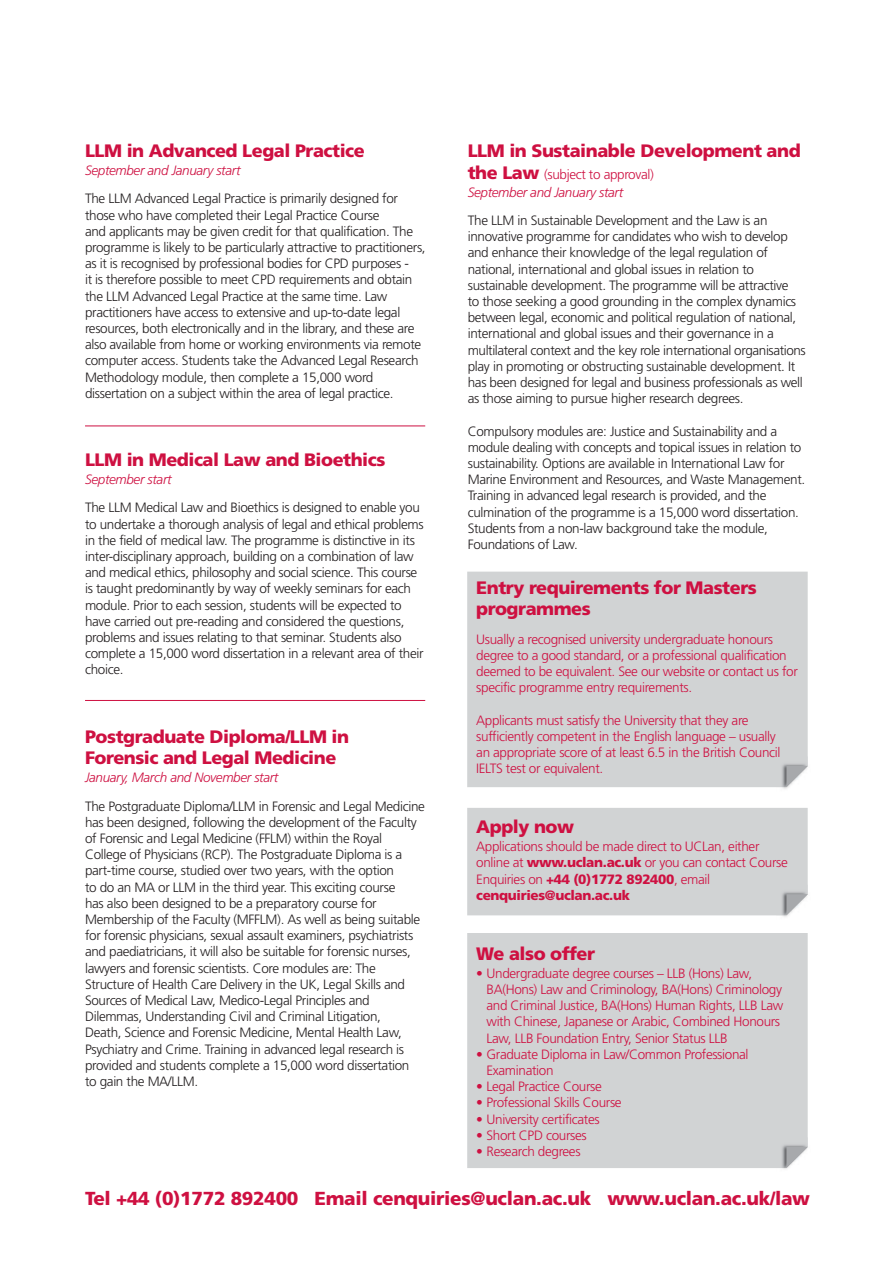
<style>
.page{position:relative;width:893px;height:1263px;background:#fff}
.page>*{position:absolute;margin:0;border:0;box-sizing:border-box;transform-origin:0 0}
.t1{font:900 18.9px "Frutiger";letter-spacing:-.015em;color:#ce1041}
.t2{font:900 18px/21.6px "Frutiger";letter-spacing:-.025em;color:#ce1041}
.t3{font:300 13.5px/16.2px "Frutiger";letter-spacing:-.025em;color:#231f20}
.t4{font:300 13.5px/16.2px "Frutiger";letter-spacing:-.025em;color:#ce1041}
.t5{font:italic 300 13.5px/18.3px "Frutiger";letter-spacing:-.025em;color:#ce1041}
.s1{font-weight:900;font-style:normal;font-size:18px}
.s2{font-style:normal}
.s3{font-weight:900}
</style>
<div class="page">
<div style="left:467px;top:572px;width:341px;height:215px;background:#d1d3d4"></div>
<img style="left:779px;top:787px;width:10px;height:2px">
<img style="left:776px;top:756px;width:32px;height:31px">
<svg style="left:786px;top:766px;width:22px;height:21px"></svg>
<div style="left:467px;top:933px;width:341px;height:235px;background:#d1d3d4"></div>
<img style="left:776px;top:1137px;width:32px;height:31px">
<svg style="left:786px;top:1147px;width:22px;height:21px"></svg>
<img style="left:776px;top:915px;width:13px;height:2px">
<div style="left:467px;top:808px;width:341px;height:107px;background:#d1d3d4"></div>
<hr style="left:85px;top:700px;width:340px;height:1px;background:#ce1041">
<hr style="left:85px;top:426px;width:340px;height:1px;background:#ce1041">
<h2 class="t2" style="left:85px;top:141px;width:281px">LLM in Advanced Legal Practice</h2>
<p class="t5" style="left:85px;top:162px;width:157px">September and January start</p>
<p class="t3" style="left:85px;top:192px;width:342px">The LLM Advanced Legal Practice is primarily designed for those who have completed their Legal Practice Course<br>and applicants may be given credit for that qualification. The programme is likely to be particularly attractive to practitioners, as it is recognised by professional bodies for CPD purposes -<br>it is therefore possible to meet CPD requirements and obtain the LLM Advanced Legal Practice at the same time. Law practitioners have access to extensive and up-to-date legal resources, both electronically and in the library, and these are also available from home or working environments via remote computer access. Students take the Advanced Legal Research Methodology module, then complete a 15,000 word dissertation on a subject within the area of legal practice.</p>
<h2 class="t2" style="left:85px;top:450px;width:302px">LLM in Medical Law and Bioethics</h2>
<p class="t5" style="left:85px;top:471px;width:88px">September start</p>
<p class="t3" style="left:85px;top:501px;width:340px">The LLM Medical Law and Bioethics is designed to enable you to undertake a thorough analysis of legal and ethical problems in the field of medical law. The programme is distinctive in its inter-disciplinary approach, building on a combination of law and medical ethics, philosophy and social science. This course is taught predominantly by way of weekly seminars for each module. Prior to each session, students will be expected to have carried out pre-reading and considered the questions, problems and issues relating to that seminar. Students also complete a 15,000 word dissertation in a relevant area of their choice.</p>
<h2 class="t2" style="left:85px;top:727px;width:266px">Postgraduate Diploma/LLM in<br>Forensic and Legal Medicine</h2>
<p class="t5" style="left:85px;top:770px;width:195px">January, March and November start</p>
<p class="t3" style="left:85px;top:799px;width:341px">The Postgraduate Diploma/LLM in Forensic and Legal Medicine has been designed, following the development of the Faculty of Forensic and Legal Medicine (FFLM) within the Royal College of Physicians (RCP). The Postgraduate Diploma is a part-time course, studied over two years, with the option<br>to do an MA or LLM in the third year. This exciting course<br>has also been designed to be a preparatory course for Membership of the Faculty (MFFLM). As well as being suitable for forensic physicians, sexual assault examiners, psychiatrists and paediatricians, it will also be suitable for forensic nurses, lawyers and forensic scientists. Core modules are: The Structure of Health Care Delivery in the UK, Legal Skills and Sources of Medical Law, Medico-Legal Principles and Dilemmas, Understanding Civil and Criminal Litigation,<br>Death, Science and Forensic Medicine, Mental Health Law, Psychiatry and Crime. Training in advanced legal research is provided and students complete a 15,000 word dissertation<br>to gain the MA/LLM.</p>
<h2 class="t2" style="left:468px;top:141px;width:334px">LLM in Sustainable Development and</h2>
<p class="t5" style="left:468px;top:166px;width:188px"><span class="s1">the Law</span> <span class="s2">(subject to approval)<br></span>September and January start</p>
<p class="t3" style="left:468px;top:213px;width:340px">The LLM in Sustainable Development and the Law is an innovative programme for candidates who wish to develop and enhance their knowledge of the legal regulation of national, international and global issues in relation to sustainable development. The programme will be attractive<br>to those seeking a good grounding in the complex dynamics between legal, economic and political regulation of national, international and global issues and their governance in a multilateral context and the key role international organisations play in promoting or obstructing sustainable development. It has been designed for legal and business professionals as well as those aiming to pursue higher research degrees.</p>
<p class="t3" style="left:468px;top:424px;width:339px">Compulsory modules are: Justice and Sustainability and a module dealing with concepts and topical issues in relation to sustainability. Options are available in International Law for Marine Environment and Resources, and Waste Management.<br>Training in advanced legal research is provided, and the culmination of the programme is a 15,000 word dissertation.<br>Students from a non-law background take the module, Foundations of Law.</p>
<h2 class="t2" style="left:476px;top:578px;width:282px">Entry requirements for Masters programmes</h2>
<p class="t4" style="left:476px;top:632px;width:323px">Usually a recognised university undergraduate honours degree to a good standard, or a professional qualification deemed to be equivalent. See our website or contact us for specific programme entry requirements.</p>
<p class="t4" style="left:476px;top:713px;width:306px">Applicants must satisfy the University that they are sufficiently competent in the English language – usually an appropriate score of at least 6.5 in the British Council IELTS test or equivalent.</p>
<h2 class="t2" style="left:476px;top:817px;width:99px">Apply now</h2>
<p class="t4" style="left:476px;top:839px;width:313px">Applications should be made direct to UCLan, either online at <span class="s3">www.uclan.ac.uk</span> or you can contact Course Enquiries on <span class="s3">+44 (0)1772 892400</span>, email <span class="s3">cenquiries@uclan.ac.uk</span></p>
<h2 class="t2" style="left:476px;top:944px;width:120px">We also offer</h2>
<p class="t4" style="left:486px;top:966px;width:298px;text-indent:-10px">• Undergraduate degree courses – LLB (Hons) Law, BA(Hons) Law and Criminology, BA(Hons) Criminology and Criminal Justice, BA(Hons) Human Rights, LLB Law with Chinese, Japanese or Arabic, Combined Honours Law, LLB Foundation Entry, Senior Status LLB</p>
<p class="t4" style="left:486px;top:1047px;width:264px;text-indent:-10px">• Graduate Diploma in Law/Common Professional<br>Examination</p>
<p class="t4" style="left:476px;top:1079px;width:127px">• Legal Practice Course</p>
<p class="t4" style="left:476px;top:1096px;width:147px">• Professional Skills Course</p>
<p class="t4" style="left:476px;top:1112px;width:125px">• University certificates</p>
<p class="t4" style="left:476px;top:1128px;width:112px">• Short CPD courses</p>
<p class="t4" style="left:476px;top:1144px;width:106px">• Research degrees</p>
<h1 class="t1" style="left:85px;top:1190px;width:726px">Tel +44 (0)1772 892400 Email cenquiries@uclan.ac.uk www.uclan.ac.uk/law</h1>
</div>
